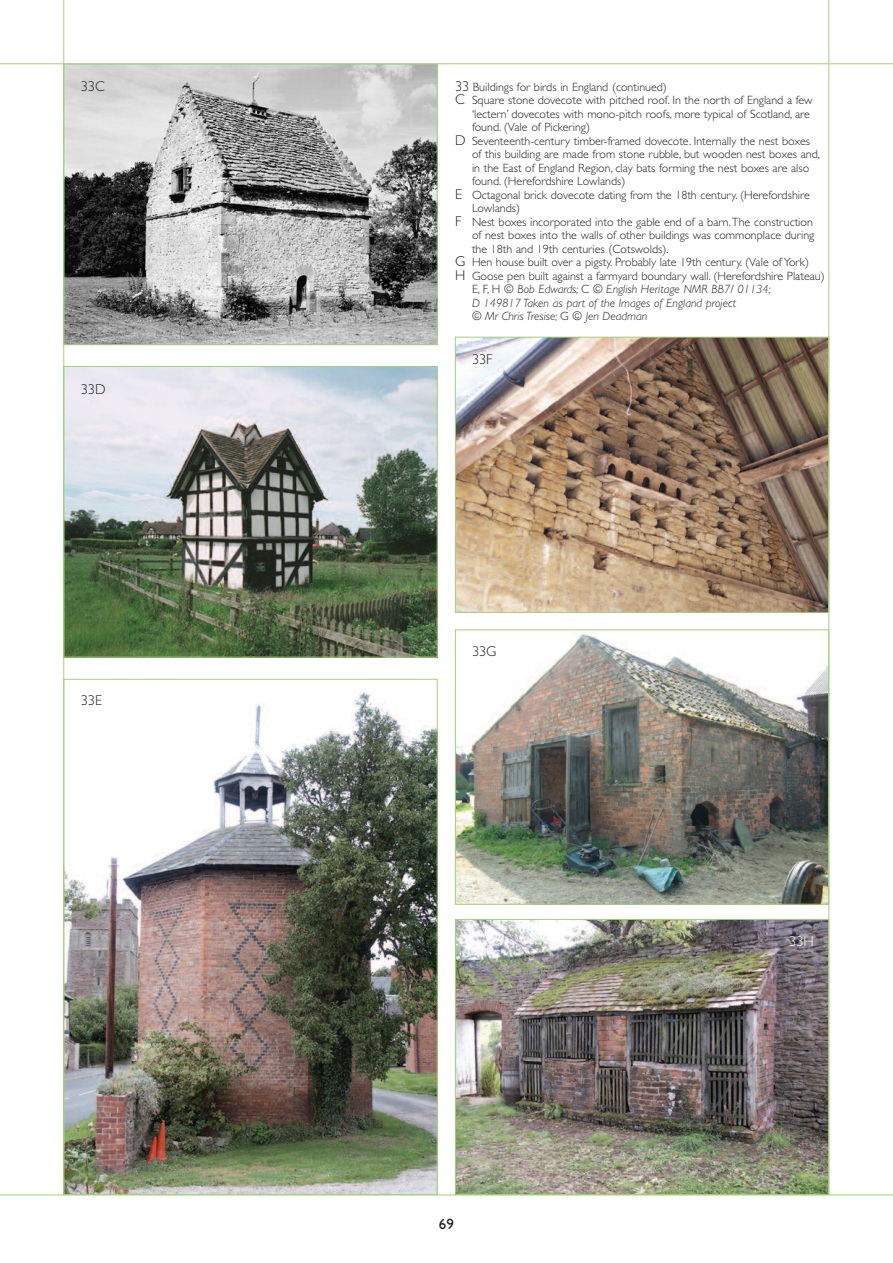
<style>
.page{position:relative;width:893px;height:1263px;background:#fff}
.page>*{position:absolute;margin:0;border:0;box-sizing:border-box;transform-origin:0 0}
.t1{font:15px "Gill Sans";color:#231f20}
.t2{font:300 14.25px "Gill Sans";color:#231f20}
.t3{font:300 14.25px "Gill Sans";color:#fff}
.t4{font:300 12px "Gill Sans";color:#231f20}
.t5{font:italic 300 12px "Gill Sans";color:#231f20}
.s1{font-size:14.25px}
.s2{font-style:normal}
</style>
<div class="page">
<hr style="left:0;top:63px;width:893px;height:1px;background:#a4d178">
<hr style="left:0;top:1194px;width:893px;height:1px;background:#a4d178">
<img style="left:65px;top:66px;width:371px;height:277px">
<div style="left:63px;top:64px;width:375px;height:281px;border:1px solid #a4d178"></div>
<img style="left:65px;top:368px;width:371px;height:287px">
<div style="left:63px;top:366px;width:375px;height:291px;border:1px solid #a4d178"></div>
<img style="left:65px;top:692px;width:371px;height:501px">
<img style="left:457px;top:339px;width:370px;height:272px">
<div style="left:455px;top:337px;width:374px;height:276px;border:1px solid #a4d178"></div>
<img style="left:457px;top:921px;width:370px;height:272px">
<div style="left:455px;top:919px;width:374px;height:276px;border:1px solid #a4d178"></div>
<img style="left:457px;top:633px;width:370px;height:270px">
<div style="left:455px;top:629px;width:374px;height:276px;border:1px solid #a4d178"></div>
<hr style="left:828px;top:0;width:1px;height:1195px;background:#a4d178">
<hr style="left:63px;top:0;width:1px;height:1195px;background:#a4d178">
<p class="t2" style="left:81px;top:80px;width:25px">33C</p>
<p class="t2" style="left:81px;top:383px;width:26px">33D</p>
<p class="t2" style="left:81px;top:694px;width:23px">33E</p>
<p class="t4" style="left:455px;top:82px;width:213px"><span class="s1">33</span> Buildings for birds in England (continued)</p>
<p class="t4" style="left:455px;top:95px;width:359px"><span class="s1">C</span> Square stone dovecote with pitched roof. In the north of England a few</p>
<p class="t4" style="left:472px;top:109px;width:339px">‘lectern’ dovecotes with mono-pitch roofs, more typical of Scotland, are</p>
<p class="t4" style="left:472px;top:122px;width:120px">found. (Vale of Pickering)</p>
<p class="t4" style="left:455px;top:136px;width:357px"><span class="s1">D</span> Seventeenth-century timber-framed dovecote. Internally the nest boxes</p>
<p class="t4" style="left:472px;top:149px;width:349px">of this building are made from stone rubble, but wooden nest boxes and,</p>
<p class="t4" style="left:472px;top:163px;width:339px">in the East of England Region, clay bats forming the nest boxes are also</p>
<p class="t4" style="left:472px;top:176px;width:155px">found. (Herefordshire Lowlands)</p>
<p class="t4" style="left:455px;top:190px;width:356px"><span class="s1">E</span> Octagonal brick dovecote dating from the 18th century. (Herefordshire</p>
<p class="t4" style="left:472px;top:203px;width:50px">Lowlands)</p>
<p class="t4" style="left:455px;top:217px;width:359px"><span class="s1">F</span> Nest boxes incorporated into the gable end of a barn.The construction</p>
<p class="t4" style="left:472px;top:230px;width:344px">of nest boxes into the walls of other buildings was commonplace during</p>
<p class="t4" style="left:472px;top:244px;width:198px">the 18th and 19th centuries (Cotswolds).</p>
<p class="t4" style="left:455px;top:257px;width:356px"><span class="s1">G</span> Hen house built over a pigsty. Probably late 19th century. (Vale of York)</p>
<p class="t4" style="left:455px;top:271px;width:371px"><span class="s1">H</span> Goose pen built against a farmyard boundary wall. (Herefordshire Plateau)</p>
<p class="t5" style="left:472px;top:284px;width:300px"><span class="s2">E, F, H</span> © Bob Edwards; <span class="s2">C</span> © English Heritage NMR BB7/ 01134;</p>
<p class="t5" style="left:472px;top:298px;width:266px">D 149817 Taken as part of the Images of England project</p>
<p class="t5" style="left:472px;top:311px;width:177px">© Mr Chris Tresise; <span class="s2">G</span> © Jen Deadman</p>
<p class="t2" style="left:472px;top:353px;width:22px">33F</p>
<p class="t2" style="left:472px;top:646px;width:26px">33G</p>
<p class="t1" style="left:439px;top:1218px;width:16px">69</p>
<p class="t3" style="left:789px;top:935px;width:26px">33H</p>
</div>
